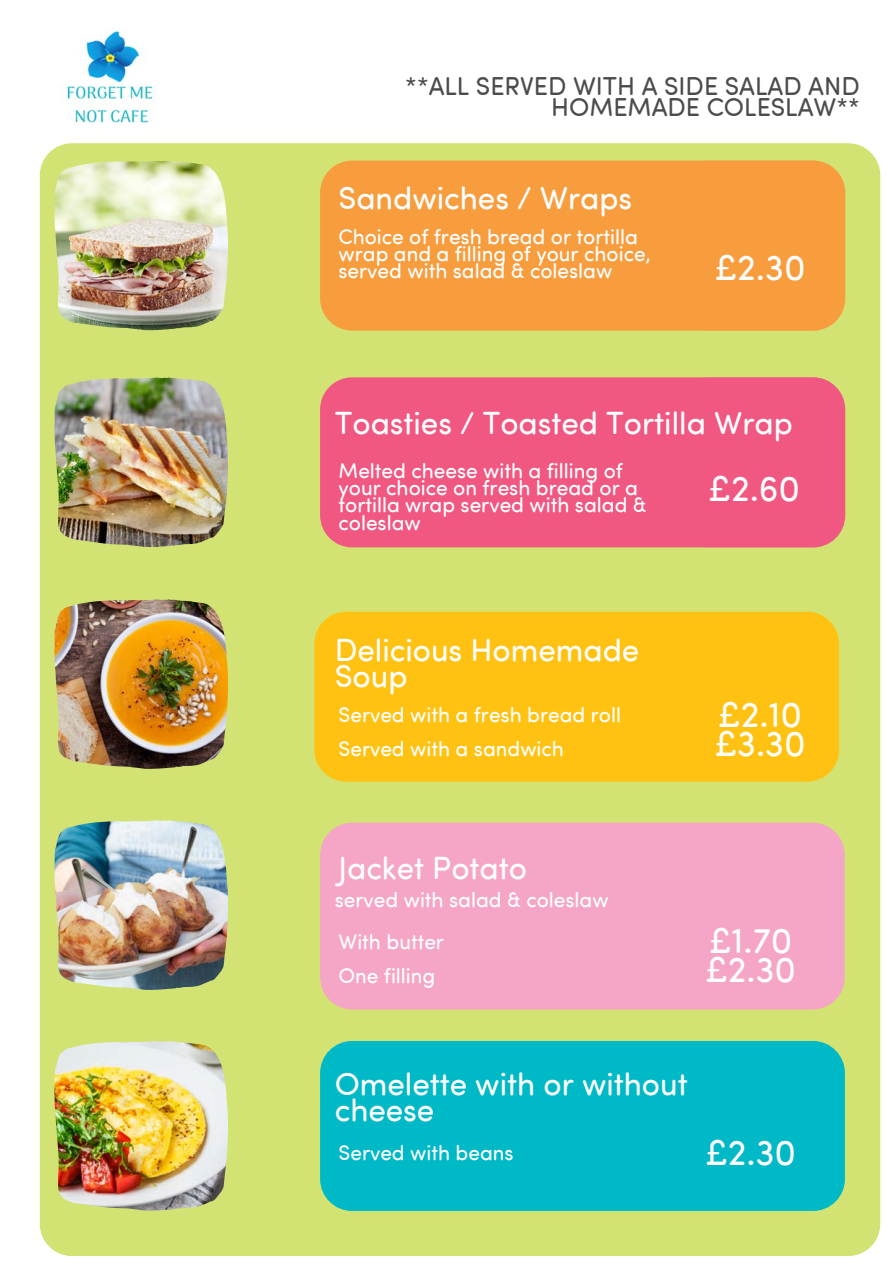
<style>
.page{position:relative;width:894px;height:1264px;background:#fff}
.page>*{position:absolute;margin:0;border:0;box-sizing:border-box;transform-origin:0 0}
.t1{font:36px "Sofia Pro Soft W01";color:#fff}
.t2{font:31.5px/25.7px "Sofia Pro Soft W01";color:#fff}
.t3{font:25.5px/20.2px "Sofia Pro Soft W01";color:#4c4c4e;text-align:right}
.t4{font:21px/17.2px "Sofia Pro Soft W01";color:#fff}
</style>
<div class="page">
<div style="left:40px;top:143px;width:840px;height:1112px;background:#d3e373;border-radius:32px"></div>
<img style="left:54px;top:161px;width:174px;height:169px">
<div style="left:320px;top:822px;width:524px;height:187px;background:#f5a6c6;border-radius:32px"></div>
<div style="left:320px;top:160px;width:524px;height:170px;background:#f89d3e;border-radius:32px"></div>
<div style="left:320px;top:377px;width:524px;height:170px;background:#f05882;border-radius:32px"></div>
<img style="left:54px;top:820px;width:174px;height:169px">
<img style="left:54px;top:377px;width:174px;height:170px">
<img style="left:54px;top:599px;width:174px;height:169px">
<div style="left:314px;top:611px;width:524px;height:170px;background:#ffc212;border-radius:32px"></div>
<div style="left:320px;top:1040px;width:524px;height:170px;background:#00b9c6;border-radius:32px"></div>
<img style="left:54px;top:1041px;width:174px;height:169px">
<img style="left:61px;top:30px;width:92px;height:93px">
<p class="t3" style="left:405px;top:75px;width:456px">**ALL SERVED WITH A SIDE SALAD AND<br>HOMEMADE COLESLAW**</p>
<p class="t2" style="left:338px;top:184px;width:295px">Sandwiches / Wraps</p>
<p class="t4" style="left:338px;top:227px;width:313px">Choice of fresh bread or tortilla wrap and a filling of your choice, served with salad &amp; coleslaw</p>
<p class="t1" style="left:714px;top:243px;width:92px">£2.30</p>
<p class="t2" style="left:335px;top:408px;width:459px">Toasties / Toasted Tortilla Wrap</p>
<p class="t1" style="left:708px;top:463px;width:93px">£2.60</p>
<p class="t4" style="left:338px;top:461px;width:309px">Melted cheese with a filling of your choice on fresh bread or a tortilla wrap served with salad &amp; coleslaw</p>
<p class="t2" style="left:335px;top:636px;width:306px">Delicious Homemade</p>
<p class="t2" style="left:335px;top:661px;width:74px">Soup</p>
<p class="t4" style="left:338px;top:705px;width:284px">Served with a fresh bread roll</p>
<p class="t4" style="left:338px;top:739px;width:227px">Served with a sandwich</p>
<p class="t1" style="left:718px;top:690px;width:85px">£2.10</p>
<p class="t1" style="left:714px;top:719px;width:92px">£3.30</p>
<p class="t2" style="left:338px;top:854px;width:190px">Jacket Potato</p>
<p class="t4" style="left:335px;top:889px;width:275px">served with salad &amp; coleslaw</p>
<p class="t4" style="left:338px;top:932px;width:107px">With butter</p>
<p class="t4" style="left:338px;top:966px;width:98px">One filling</p>
<p class="t1" style="left:709px;top:915px;width:85px">£1.70</p>
<p class="t1" style="left:705px;top:945px;width:92px">£2.30</p>
<p class="t2" style="left:335px;top:1070px;width:354px">Omelette with or without cheese</p>
<p class="t4" style="left:338px;top:1142px;width:177px">Served with beans</p>
<p class="t1" style="left:705px;top:1127px;width:92px">£2.30</p>
</div>
